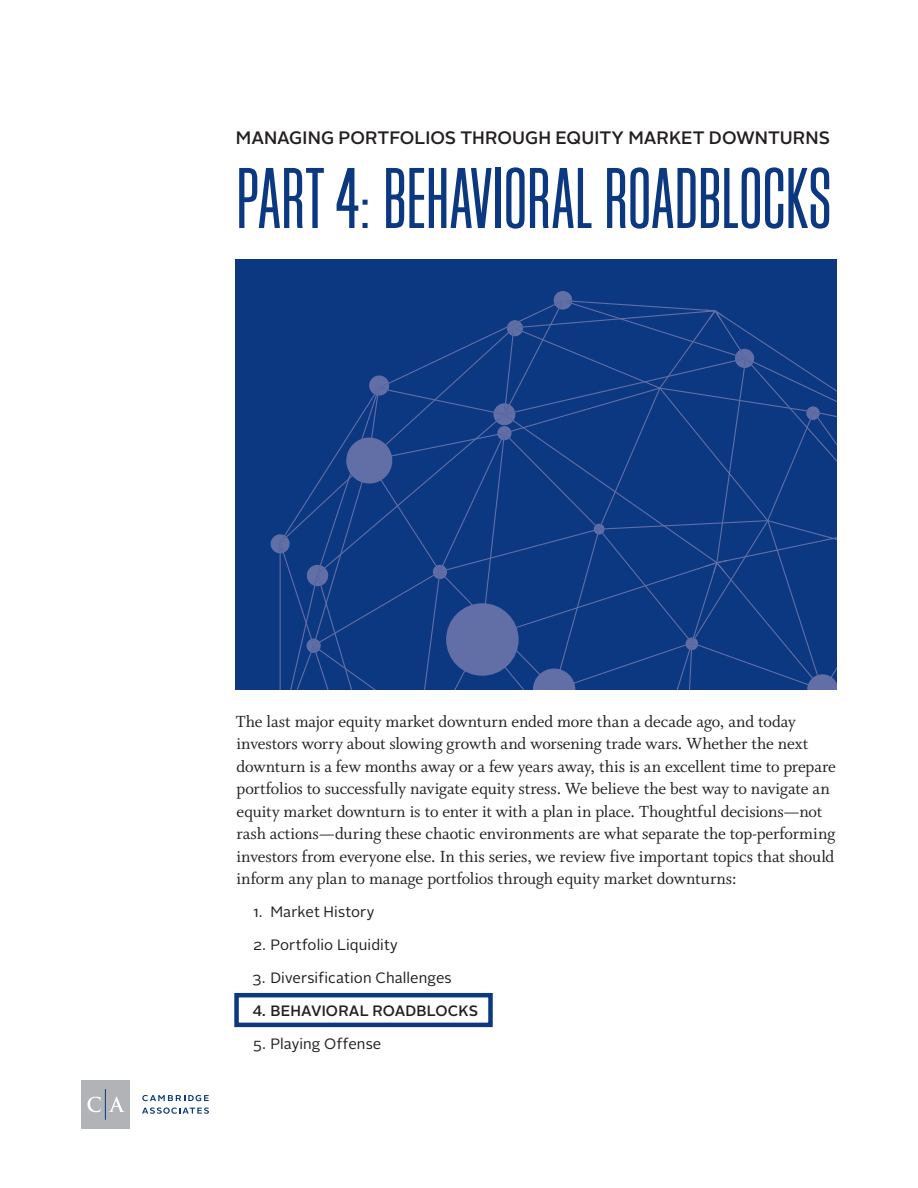
<style>
.page{position:relative;width:918px;height:1188px;background:#fff}
.page>*{position:absolute;margin:0;border:0;box-sizing:border-box;transform-origin:0 0}
.Date{font:90px "Block Gothic RR Light Extra Cond";color:#0b3881}
.Body{font:18px/22.5px "Whitman";letter-spacing:-.01em;color:#231f20}
.Date-2{font:500 18px "Alright Sans";color:#231f20}
.t1{font:15px "Alright Sans";letter-spacing:.005em;color:#231f20}
.t2{font:500 15px "Alright Sans";letter-spacing:.005em;color:#231f20}
</style>
<div class="page">
<div style="left:236px;top:259px;width:601px;height:431px;background:#0b3881"></div>
<svg style="left:506px;top:310px;width:235px;height:17px"></svg>
<svg style="left:368px;top:327px;width:469px;height:363px"></svg>
<svg style="left:493px;top:403px;width:22px;height:37px"></svg>
<svg style="left:433px;top:565px;width:14px;height:14px"></svg>
<div style="left:446px;top:603px;width:73px;height:73px;background:#626fa7;border-radius:50%"></div>
<svg style="left:806px;top:406px;width:14px;height:14px"></svg>
<svg style="left:735px;top:349px;width:20px;height:19px"></svg>
<svg style="left:705px;top:310px;width:19px;height:10px"></svg>
<svg style="left:553px;top:291px;width:19px;height:19px"></svg>
<svg style="left:507px;top:320px;width:16px;height:16px"></svg>
<svg style="left:368px;top:376px;width:21px;height:20px"></svg>
<svg style="left:270px;top:436px;width:124px;height:254px"></svg>
<svg style="left:481px;top:560px;width:356px;height:130px"></svg>
<svg style="left:594px;top:524px;width:11px;height:11px"></svg>
<div style="left:81px;top:1080px;width:49px;height:49px;background:#b2b3b7"></div>
<svg style="left:87px;top:1097px;width:14px;height:15px"></svg>
<svg style="left:109px;top:1097px;width:16px;height:15px"></svg>
<svg style="left:142px;top:1095px;width:67px;height:6px"></svg>
<svg style="left:142px;top:1107px;width:67px;height:7px"></svg>
<hr style="left:105px;top:1089px;width:1px;height:31px;background:#0b3881">
<div style="left:234px;top:993px;width:259px;height:34px;border:4px solid #0b3881"></div>
<p class="Date-2" style="left:236px;top:125px;width:596px">MANAGING PORTFOLIOS THROUGH EQUITY MARKET DOWNTURNS</p>
<p class="Date" style="left:236px;top:153px;width:597px">PART 4: BEHAVIORAL ROADBLOCKS</p>
<p class="Body" style="left:236px;top:710px;width:602px">The last major equity market downturn ended more than a decade ago, and today investors worry about slowing growth and worsening trade wars. Whether the next downturn is a few months away or a few years away, this is an excellent time to prepare portfolios to successfully navigate equity stress. We believe the best way to navigate an equity market downturn is to enter it with a plan in place. Thoughtful decisions—not rash actions—during these chaotic environments are what separate the top-performing investors from everyone else. In this series, we review five important topics that should inform any plan to manage portfolios through equity market downturns:</p>
<p class="t1" style="left:253px;top:902px;width:123px">1. Market History</p>
<p class="t1" style="left:253px;top:935px;width:146px">2. Portfolio Liquidity</p>
<p class="t1" style="left:253px;top:968px;width:201px">3. Diversification Challenges</p>
<p class="t2" style="left:252px;top:1001px;width:227px">4. BEHAVIORAL ROADBLOCKS</p>
<p class="t1" style="left:253px;top:1034px;width:130px">5. Playing Offense</p>
</div>
